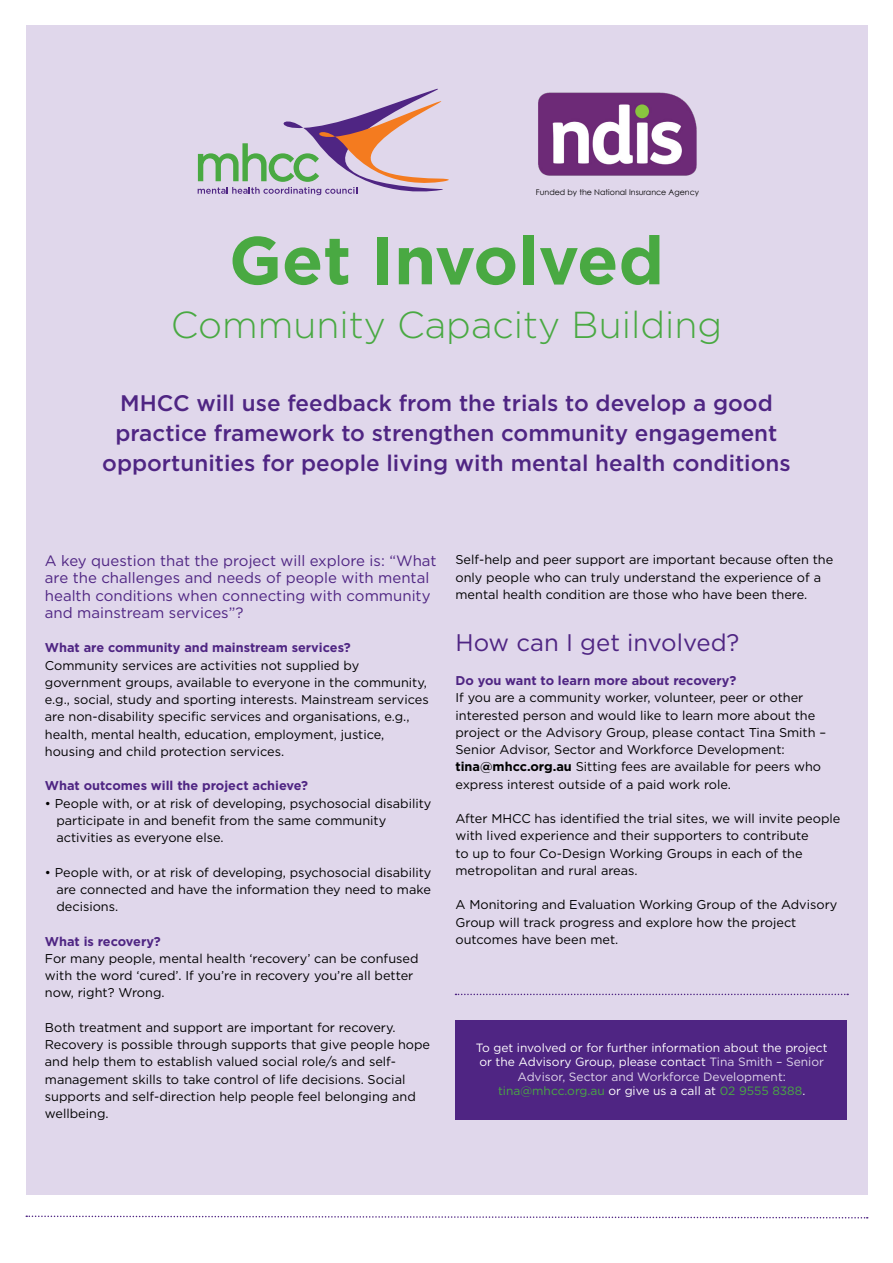
<style>
.page{position:relative;width:893px;height:1263px;background:#fff}
.page>*{position:absolute;margin:0;border:0;box-sizing:border-box;transform-origin:0 0}
.t1{font:700 67.5px "Gotham";color:#49a942}
.t2{font:300 37.5px "Gotham";color:#49a942}
.t3{font:24px "Gotham";color:#4f2583}
.t4{font:500 22.5px/30px "Gotham";color:#4f2583;text-align:center}
.t5{font:15px/17.2px "Gotham";color:#4f2583}
.t6{font:12.75px/17.2px "Gotham";color:#000}
.t7{font:700 12.75px "Gotham";color:#4f2583}
.t8{font:12px/14.4px "Gotham";color:#fff;text-align:center}
.t9{font:7.95px "Century Gothic";color:#000}
.s1{font-weight:700}
.s2{color:#e0d7eb}
.s3{color:#49a942}
</style>
<div class="page">
<div style="left:26px;top:26px;width:841px;height:1169px;background:#e0d7eb"></div>
<div style="left:455px;top:1021px;width:392px;height:99px;background:#4f2583"></div>
<svg style="left:198px;top:89px;width:251px;height:106px"></svg>
<svg style="left:26px;top:1215px;width:842px;height:4px"></svg>
<svg style="left:455px;top:994px;width:393px;height:1px"></svg>
<img style="left:538px;top:92px;width:159px;height:84px">
<p class="t9" style="left:536px;top:186px;width:165px">Funded by the National Insurance Agency</p>
<h1 class="t1" style="left:229px;top:221px;width:437px">Get Involved</h1>
<h2 class="t2" style="left:171px;top:305px;width:553px">Community Capacity Building</h2>
<h3 class="t4" style="left:102px;top:388px;width:690px">MHCC will use feedback from the trials to develop a good practice framework to strengthen community engagement opportunities for people living with mental health conditions</h3>
<p class="t5" style="left:45px;top:552px;width:393px">A key question that the project will explore is: “What are the challenges and needs of people with mental health conditions when connecting with community and mainstream services”?</p>
<p class="t7" style="left:45px;top:640px;width:307px">What are community and mainstream services?</p>
<p class="t6" style="left:45px;top:656px;width:385px">Community services are activities not supplied by government groups, available to everyone in the community, e.g., social, study and sporting interests. Mainstream services are non-disability specific services and organisations, e.g., health, mental health, education, employment, justice, housing and child protection services.</p>
<p class="t7" style="left:45px;top:778px;width:265px">What outcomes will the project achieve?</p>
<p class="t6" style="left:56px;top:794px;width:377px;text-indent:-11px">• People with, or at risk of developing, psychosocial disability participate in and benefit from the same community activities as everyone else.</p>
<p class="t6" style="left:56px;top:863px;width:377px;text-align:justify;text-indent:-11px">• People with, or at risk of developing, psychosocial disability are connected and have the information they need to make decisions.</p>
<p class="t7" style="left:45px;top:934px;width:117px">What is recovery?</p>
<p class="t6" style="left:45px;top:949px;width:375px">For many people, mental health ‘recovery’ can be confused with the word ‘cured’. If you’re in recovery you’re all better now, right? Wrong.</p>
<p class="t6" style="left:45px;top:1018px;width:387px">Both treatment and support are important for recovery.<br>Recovery is possible through supports that give people hope and help them to establish valued social role/s and self&shy;management skills to take control of life decisions. Social supports and self-direction help people feel belonging and wellbeing.</p>
<p class="t6" style="left:455px;top:551px;width:379px">Self-help and peer support are important because often the only people who can truly understand the experience of a mental health condition are those who have been there.</p>
<h3 class="t3" style="left:455px;top:629px;width:286px">How can I get involved?</h3>
<p class="t7" style="left:455px;top:673px;width:282px">Do you want to learn more about recovery?</p>
<p class="t6" style="left:455px;top:689px;width:372px">If you are a community worker, volunteer, peer or other interested person and would like to learn more about the project or the Advisory Group, please contact Tina Smith – Senior Advisor, Sector and Workforce Development: <span class="s1">tina@mhcc.org.au</span> Sitting fees are available for peers who express interest outside of a paid work role.</p>
<p class="t6" style="left:455px;top:810px;width:386px">After MHCC has identified the trial sites, we will invite people with lived experience and their supporters to contribute<br>to up to four Co-Design Working Groups in each of the metropolitan and rural areas.</p>
<p class="t6" style="left:455px;top:896px;width:383px">A Monitoring and Evaluation Working Group of the Advisory<br>Group will track progress and explore how the project outcomes have been met.</p>
<p class="t8" style="left:476px;top:1040px;width:353px">To get involved or for further information about the project or the Advisory Group, please contact <span class="s2">Tina Smith – Senior Advisor, Sector and Workforce Development: </span><span class="s3">tina@mhcc.org.au</span> or give us a call at <span class="s3">02 9555 8388</span>.</p>
</div>
